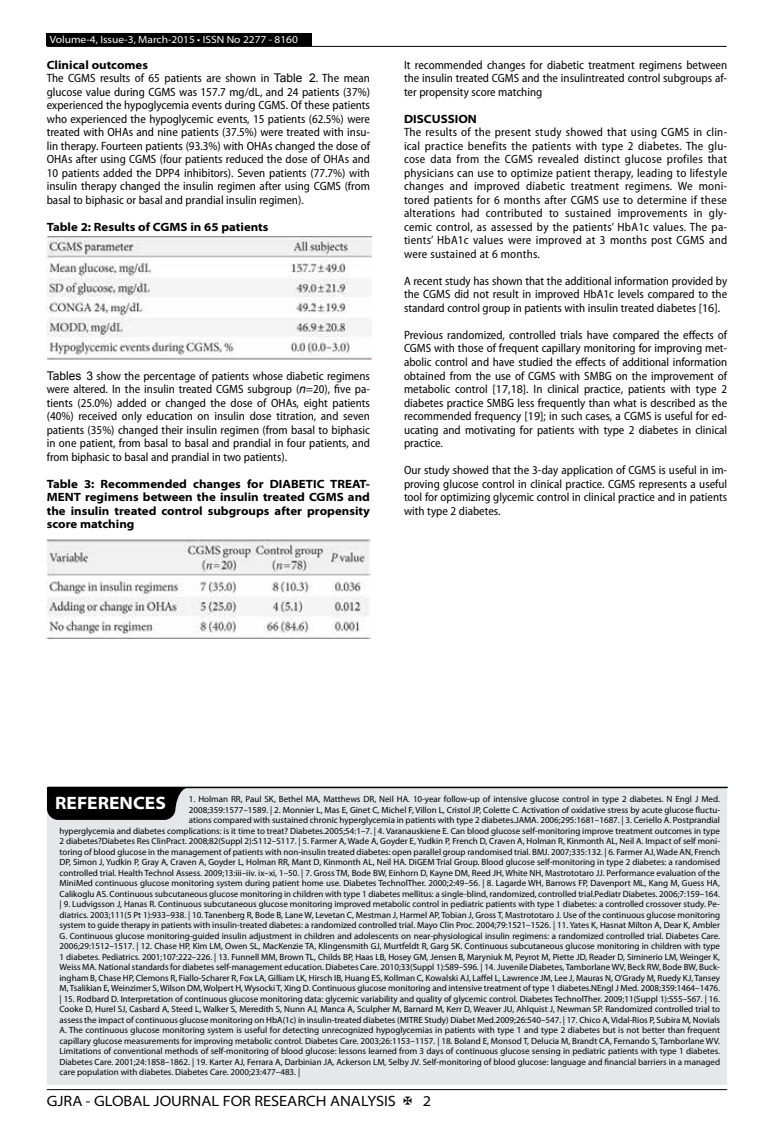
<style>
.page{position:relative;width:774px;height:1136px;background:#fff}
.page>*{position:absolute;margin:0;border:0;box-sizing:border-box;transform-origin:0 0}
.t1{font:700 semi-expanded 18px "Myriad Pro";color:#fff}
.t2{font:semi-expanded 15px "Myriad Pro";color:#000}
.t3{font:semi-condensed 12px/13.5px "Myriad Pro";color:#000;text-align:justify}
.t4{font:700 semi-expanded 12px/13.5px "Myriad Pro";color:#000;text-align:justify}
.t5{font:semi-expanded 10.5px "Myriad Pro";color:#fff}
.t6{font:9px "Myriad Pro";color:#000}
.s1{font-weight:700;font-stretch:semi-expanded}
.s2{font-family:"Arial";font-stretch:normal}
.s3{font-family:"Arial";font-style:italic;font-stretch:normal}
.s4{font-stretch:normal}
</style>
<div class="page">
<hr style="left:47px;top:1089px;width:680px;height:1px;background:#000">
<div style="left:47px;top:33px;width:265px;height:13px;background:#000"></div>
<hr style="left:47px;top:46px;width:679px;height:1px;background:#000">
<div style="left:47px;top:788px;width:680px;height:296px;background:#e6e7e8"></div>
<hr style="left:48px;top:786px;width:679px;height:2px;background:#000">
<svg style="left:47px;top:787px;width:142px;height:32px;background:#131414"></svg>
<img style="left:47px;top:236px;width:324px;height:124px">
<img style="left:47px;top:538px;width:324px;height:101px">
<p class="t5" style="left:50px;top:34px;width:250px">Volume-4, Issue-3, March-2015 • ISSN No 2277 - 8160</p>
<p class="t3" style="left:47px;top:58px;width:325px;text-align:left"><span class="s1">Clinical outcomes<br></span>The CGMS results of 65 patients are shown in <span class="s2">Table 2</span>. The mean glucose value during CGMS was 157.7 mg/dL, and 24 patients (37%) experienced the hypoglycemia events during CGMS. Of these patients who experienced the hypoglycemic events, 15 patients (62.5%) were treated with OHAs and nine patients (37.5%) were treated with insu&shy;lin therapy. Fourteen patients (93.3%) with OHAs changed the dose of OHAs after using CGMS (four patients reduced the dose of OHAs and 10 patients added the DPP4 inhibitors). Seven patients (77.7%) with insulin therapy changed the insulin regimen after using CGMS (from basal to biphasic or basal and prandial insulin regimen).</p>
<h3 class="t4" style="left:47px;top:220px;width:223px">Table 2: Results of CGMS in 65 patients</h3>
<p class="t3" style="left:47px;top:369px;width:325px"><span class="s2">Tables 3</span> show the percentage of patients whose diabetic regimens were altered. In the insulin treated CGMS subgroup (<span class="s3">n</span>=20), five pa&shy;tients (25.0%) added or changed the dose of OHAs, eight patients (40%) received only education on insulin dose titration, and seven patients (35%) changed their insulin regimen (from basal to biphasic in one patient, from basal to basal and prandial in four patients, and from biphasic to basal and prandial in two patients).</p>
<h3 class="t4" style="left:47px;top:477px;width:325px">Table 3: Recommended changes for DIABETIC TREAT-MENT regimens between the insulin treated CGMS and the insulin treated control subgroups after propensity score matching</h3>
<h3 class="t3" style="left:404px;top:58px;width:325px">It recommended changes for diabetic treatment regimens between the insulin treated CGMS and the insulintreated control subgroups af&shy;ter propensity score matching</h3>
<h3 class="t4" style="left:404px;top:112px;width:74px">DISCUSSION</h3>
<p class="t3" style="left:404px;top:126px;width:325px">The results of the present study showed that using CGMS in clin&shy;ical practice benefits the patients with type 2 diabetes. The glu&shy;cose data from the CGMS revealed distinct glucose profiles that physicians can use to optimize patient therapy, leading to lifestyle changes and improved diabetic treatment regimens. We moni&shy;tored patients for 6 months after CGMS use to determine if these alterations had contributed to sustained improvements in gly&shy;cemic control, as assessed by the patients’ HbA1c values. The pa&shy;tients’ HbA1c values were improved at 3 months post CGMS and were sustained at 6 months.</p>
<h3 class="t3" style="left:404px;top:274px;width:325px">A recent study has shown that the additional information provided by the CGMS did not result in improved HbA1c levels compared to the standard control group in patients with insulin treated diabetes [<span class="s4">16</span>].</h3>
<p class="t3" style="left:404px;top:328px;width:325px">Previous randomized, controlled trials have compared the effects of CGMS with those of frequent capillary monitoring for improving met&shy;abolic control and have studied the effects of additional information obtained from the use of CGMS with SMBG on the improvement of metabolic control [<span class="s4">17</span>,<span class="s4">18</span>]. In clinical practice, patients with type 2 diabetes practice SMBG less frequently than what is described as the recommended frequency [<span class="s4">19</span>]; in such cases, a CGMS is useful for ed&shy;ucating and motivating for patients with type 2 diabetes in clinical practice.</p>
<h3 class="t3" style="left:404px;top:463px;width:325px">Our study showed that the 3-day application of CGMS is useful in im&shy;proving glucose control in clinical practice. CGMS represents a useful tool for optimizing glycemic control in clinical practice and in patients with type 2 diabetes.</h3>
<h1 class="t1" style="left:55px;top:792px;width:112px">REFERENCES</h1>
<p class="t6" style="left:189px;top:794px;width:533px">1. Holman RR, Paul SK, Bethel MA, Matthews DR, Neil HA. 10-year follow-up of intensive glucose control in type 2 diabetes. N Engl J Med.</p>
<p class="t6" style="left:189px;top:804px;width:533px">2008;359:1577–1589. | 2. Monnier L, Mas E, Ginet C, Michel F, Villon L, Cristol JP, Colette C. Activation of oxidative stress by acute glucose fluctu-</p>
<p class="t6" style="left:189px;top:815px;width:533px">ations compared with sustained chronic hyperglycemia in patients with type 2 diabetes.JAMA. 2006;295:1681–1687. | 3. Ceriello A. Postprandial</p>
<p class="t6" style="left:60px;top:825px;width:662px">hyperglycemia and diabetes complications: is it time to treat? Diabetes.2005;54:1–7. | 4. Varanauskiene E. Can blood glucose self-monitoring improve treatment outcomes in type</p>
<p class="t6" style="left:60px;top:836px;width:662px">2 diabetes?Diabetes Res ClinPract. 2008;82(Suppl 2):S112–S117. | 5. Farmer A, Wade A, Goyder E, Yudkin P, French D, Craven A, Holman R, Kinmonth AL, Neil A. Impact of self moni-</p>
<p class="t6" style="left:60px;top:846px;width:662px">toring of blood glucose in the management of patients with non-insulin treated diabetes: open parallel group randomised trial. BMJ. 2007;335:132. | 6. Farmer AJ, Wade AN, French</p>
<p class="t6" style="left:60px;top:857px;width:662px">DP, Simon J, Yudkin P, Gray A, Craven A, Goyder L, Holman RR, Mant D, Kinmonth AL, Neil HA. DiGEM Trial Group. Blood glucose self-monitoring in type 2 diabetes: a randomised</p>
<p class="t6" style="left:60px;top:867px;width:662px">controlled trial. Health Technol Assess. 2009;13:iii–iiv. ix–xi, 1–50. | 7. Gross TM, Bode BW, Einhorn D, Kayne DM, Reed JH, White NH, Mastrototaro JJ. Performance evaluation of the</p>
<p class="t6" style="left:60px;top:878px;width:662px">MiniMed continuous glucose monitoring system during patient home use. Diabetes TechnolTher. 2000;2:49–56. | 8. Lagarde WH, Barrows FP, Davenport ML, Kang M, Guess HA,</p>
<p class="t6" style="left:60px;top:888px;width:662px">Calikoglu AS. Continuous subcutaneous glucose monitoring in children with type 1 diabetes mellitus: a single-blind, randomized, controlled trial.Pediatr Diabetes. 2006;7:159–164.</p>
<p class="t6" style="left:60px;top:899px;width:662px">| 9. Ludvigsson J, Hanas R. Continuous subcutaneous glucose monitoring improved metabolic control in pediatric patients with type 1 diabetes: a controlled crossover study. Pe-</p>
<p class="t6" style="left:60px;top:909px;width:662px">diatrics. 2003;111(5 Pt 1):933–938. | 10. Tanenberg R, Bode B, Lane W, Levetan C, Mestman J, Harmel AP, Tobian J, Gross T, Mastrototaro J. Use of the continuous glucose monitoring</p>
<p class="t6" style="left:60px;top:920px;width:662px">system to guide therapy in patients with insulin-treated diabetes: a randomized controlled trial. Mayo Clin Proc. 2004;79:1521–1526. | 11. Yates K, Hasnat Milton A, Dear K, Ambler</p>
<p class="t6" style="left:60px;top:930px;width:662px">G. Continuous glucose monitoring-guided insulin adjustment in children and adolescents on near-physiological insulin regimens: a randomized controlled trial. Diabetes Care.</p>
<p class="t6" style="left:60px;top:941px;width:662px">2006;29:1512–1517. | 12. Chase HP, Kim LM, Owen SL, MacKenzie TA, Klingensmith GJ, Murtfeldt R, Garg SK. Continuous subcutaneous glucose monitoring in children with type</p>
<p class="t6" style="left:60px;top:951px;width:662px">1 diabetes. Pediatrics. 2001;107:222–226. | 13. Funnell MM, Brown TL, Childs BP, Haas LB, Hosey GM, Jensen B, Maryniuk M, Peyrot M, Piette JD, Reader D, Siminerio LM, Weinger K,</p>
<p class="t6" style="left:60px;top:962px;width:662px">Weiss MA. National standards for diabetes self-management education. Diabetes Care. 2010;33(Suppl 1):S89–S96. | 14. Juvenile Diabetes, Tamborlane WV, Beck RW, Bode BW, Buck-</p>
<p class="t6" style="left:60px;top:972px;width:662px">ingham B, Chase HP, Clemons R, Fiallo-Scharer R, Fox LA, Gilliam LK, Hirsch IB, Huang ES, Kollman C, Kowalski AJ, Laffel L, Lawrence JM, Lee J, Mauras N, O'Grady M, Ruedy KJ, Tansey</p>
<p class="t6" style="left:60px;top:983px;width:662px">M, Tsalikian E, Weinzimer S, Wilson DM, Wolpert H, Wysocki T, Xing D. Continuous glucose monitoring and intensive treatment of type 1 diabetes.NEngl J Med. 2008;359:1464–1476.</p>
<p class="t6" style="left:60px;top:993px;width:662px">| 15. Rodbard D. Interpretation of continuous glucose monitoring data: glycemic variability and quality of glycemic control. Diabetes TechnolTher. 2009;11(Suppl 1):S55–S67. | 16.</p>
<p class="t6" style="left:60px;top:1004px;width:662px">Cooke D, Hurel SJ, Casbard A, Steed L, Walker S, Meredith S, Nunn AJ, Manca A, Sculpher M, Barnard M, Kerr D, Weaver JU, Ahlquist J, Newman SP. Randomized controlled trial to</p>
<p class="t6" style="left:60px;top:1014px;width:662px">assess the impact of continuous glucose monitoring on HbA(1c) in insulin-treated diabetes (MITRE Study) Diabet Med.2009;26:540–547. | 17. Chico A, Vidal-Rios P, Subira M, Novials</p>
<p class="t6" style="left:60px;top:1025px;width:662px">A. The continuous glucose monitoring system is useful for detecting unrecognized hypoglycemias in patients with type 1 and type 2 diabetes but is not better than frequent</p>
<p class="t6" style="left:60px;top:1035px;width:662px">capillary glucose measurements for improving metabolic control. Diabetes Care. 2003;26:1153–1157. | 18. Boland E, Monsod T, Delucia M, Brandt CA, Fernando S, Tamborlane WV.</p>
<p class="t6" style="left:60px;top:1046px;width:662px">Limitations of conventional methods of self-monitoring of blood glucose: lessons learned from 3 days of continuous glucose sensing in pediatric patients with type 1 diabetes.</p>
<p class="t6" style="left:60px;top:1056px;width:662px">Diabetes Care. 2001;24:1858–1862. | 19. Karter AJ, Ferrara A, Darbinian JA, Ackerson LM, Selby JV. Self-monitoring of blood glucose: language and financial barriers in a managed</p>
<p class="t6" style="left:60px;top:1067px;width:242px">care population with diabetes. Diabetes Care. 2000;23:477–483. |</p>
<h2 class="t2" style="left:47px;top:1092px;width:351px">GJRA - GLOBAL JOURNAL FOR RESEARCH ANALYSIS</h2>
<h2 class="t2" style="left:423px;top:1092px;width:10px">2</h2>
</div>
